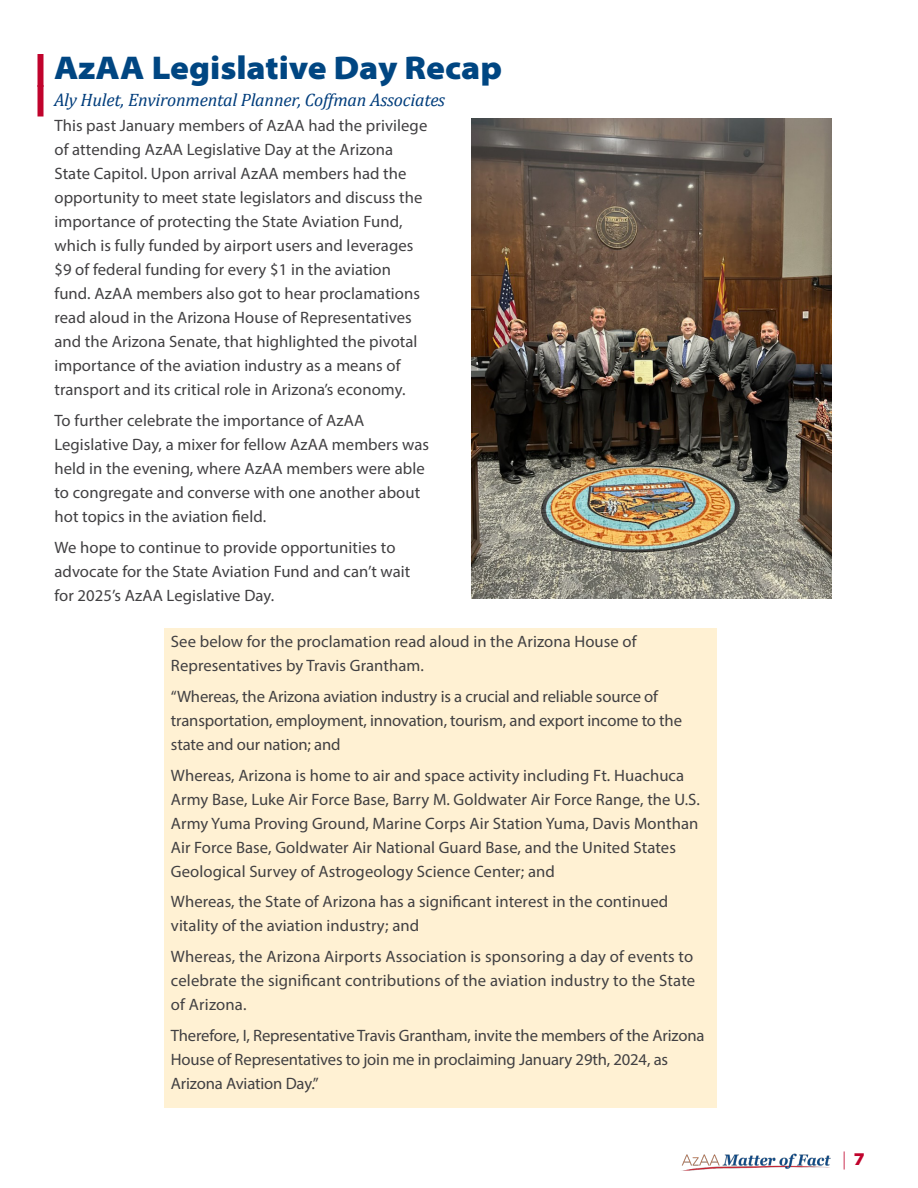
<style>
.page{position:relative;width:918px;height:1188px;background:#fff}
.page>*{position:absolute;margin:0;border:0;box-sizing:border-box;transform-origin:0 0}
.headline{font:33px "Myriad Variable Concept";color:#004682}
.t1{font:italic 18px "Cambria";letter-spacing:-.01em;color:#003d7c}
.t2{font:18px "Myriad Variable Concept";color:#c0032c}
.body_copy{font:16.5px/24px "Myriad Pro";letter-spacing:.005em;color:#414042}
</style>
<div class="page">
<img style="left:681px;top:1153px;width:150px;height:17px">
<div style="left:38px;top:54px;width:6px;height:33px;background:#c0032c"></div>
<div style="left:38px;top:85px;width:6px;height:31px;background:#c0032c"></div>
<div style="left:164px;top:628px;width:553px;height:480px;background:#fff1d3"></div>
<img style="left:472px;top:119px;width:360px;height:480px">
<p class="headline" style="left:54px;top:48px;width:450px">AzAA Legislative Day Recap</p>
<p class="t1" style="left:54px;top:87px;width:393px">Aly Hulet, Environmental Planner, Coffman Associates</p>
<p class="body_copy" style="left:54px;top:113px;width:374px">This past January members of AzAA had the privilege of attending AzAA Legislative Day at the Arizona State Capitol. Upon arrival AzAA members had the opportunity to meet state legislators and discuss the importance of protecting the State Aviation Fund, which is fully funded by airport users and leverages $9 of federal funding for every $1 in the aviation fund. AzAA members also got to hear proclamations read aloud in the Arizona House of Representatives and the Arizona Senate, that highlighted the pivotal importance of the aviation industry as a means of transport and its critical role in Arizona’s economy.</p>
<p class="body_copy" style="left:54px;top:408px;width:376px">To further celebrate the importance of AzAA Legislative Day, a mixer for fellow AzAA members was held in the evening, where AzAA members were able to congregate and converse with one another about hot topics in the aviation field.</p>
<p class="body_copy" style="left:54px;top:535px;width:358px">We hope to continue to provide opportunities to advocate for the State Aviation Fund and can’t wait for 2025’s AzAA Legislative Day.</p>
<p class="body_copy" style="left:171px;top:629px;width:467px">See below for the proclamation read aloud in the Arizona House of<br>Representatives by Travis Grantham.</p>
<p class="body_copy" style="left:171px;top:684px;width:513px">“Whereas, the Arizona aviation industry is a crucial and reliable source of transportation, employment, innovation, tourism, and export income to the state and our nation; and</p>
<p class="body_copy" style="left:171px;top:763px;width:531px">Whereas, Arizona is home to air and space activity including Ft. Huachuca Army Base, Luke Air Force Base, Barry M. Goldwater Air Force Range, the U.S.<br>Army Yuma Proving Ground, Marine Corps Air Station Yuma, Davis Monthan Air Force Base, Goldwater Air National Guard Base, and the United States Geological Survey of Astrogeology Science Center; and</p>
<p class="body_copy" style="left:171px;top:890px;width:499px">Whereas, the State of Arizona has a significant interest in the continued vitality of the aviation industry; and</p>
<p class="body_copy" style="left:171px;top:944px;width:526px">Whereas, the Arizona Airports Association is sponsoring a day of events to celebrate the significant contributions of the aviation industry to the State of Arizona.</p>
<p class="body_copy" style="left:171px;top:1023px;width:535px">Therefore, I, Representative Travis Grantham, invite the members of the Arizona<br>House of Representatives to join me in proclaiming January 29th, 2024, as<br>Arizona Aviation Day.”</p>
<p class="t2" style="left:843px;top:1148px;width:24px">| 7</p>
</div>
